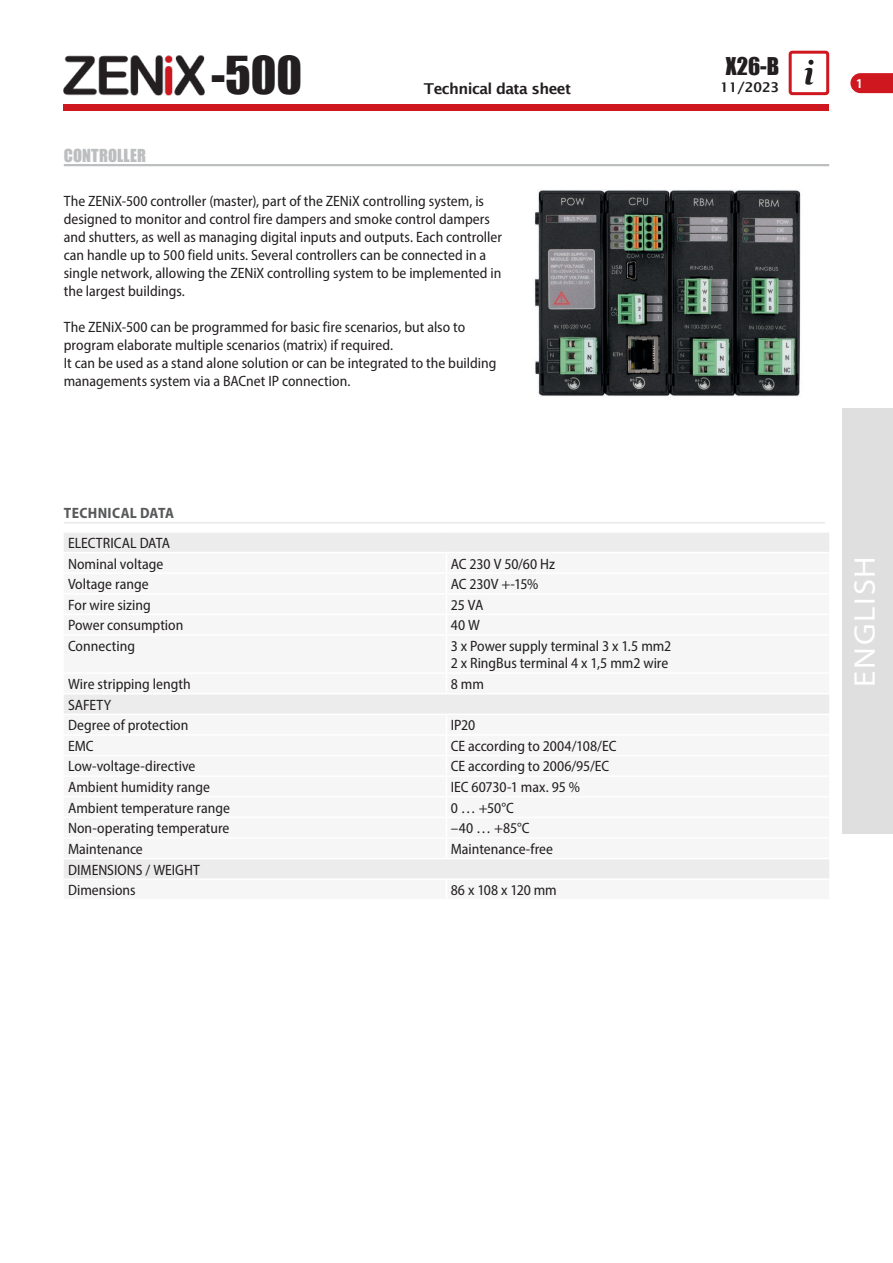
<style>
.page{position:relative;width:893px;height:1263px;background:#fff}
.page>*{position:absolute;margin:0;border:0;box-sizing:border-box;transform-origin:0 0}
.t1{font:48px "Impact";color:#231f20}
.t2{font:semi-expanded 30px "Myriad Pro";letter-spacing:.055em;color:#fff}
.t3{font:22.5px "Impact";color:#231f20}
.Titel{font:16.5px "Impact";letter-spacing:.01em;color:#bcbec0}
.Lijst{font:semi-condensed 15px/18px "Myriad Pro";color:#231f20}
.Tekst{font:semi-condensed 15px "Myriad Pro";color:#231f20}
.t4{font:600 15px "Lucida Sans";letter-spacing:-.04em;color:#231f20}
.SubTitel{font:700 semi-condensed 15px "Myriad Pro";letter-spacing:.02em;color:#58595b}
.t5{font:600 13.5px "Lucida Sans";color:#231f20}
.t6{font:700 condensed 13.5px "Myriad Pro";color:#fff}
</style>
<div class="page">
<div style="left:64px;top:104px;width:765px;height:7px;background:#ce171e"></div>
<svg style="left:850px;top:73px;width:43px;height:20px"></svg>
<svg style="left:804px;top:60px;width:10px;height:25px"></svg>
<div style="left:789px;top:51px;width:40px;height:44px;border:3px solid #ce171e;border-radius:2px"></div>
<img style="left:63px;top:55px;width:142px;height:41px">
<img style="left:515px;top:166px;width:312px;height:231px">
<div style="left:842px;top:409px;width:51px;height:425px;background:#dfdfdf"></div>
<hr style="left:64px;top:164px;width:765px;height:2px;background:#bcbec0">
<div style="left:64px;top:533px;width:765px;height:19px;background:#ececec"></div>
<svg style="left:64px;top:694px;width:765px;height:184px;fill:#f6f6f6"></svg>
<hr style="left:64px;top:714px;width:382px;height:1px;background:#fff">
<hr style="left:446px;top:714px;width:383px;height:1px;background:#fff">
<hr style="left:64px;top:734px;width:382px;height:2px;background:#fff">
<hr style="left:446px;top:734px;width:383px;height:2px;background:#fff">
<hr style="left:64px;top:755px;width:382px;height:1px;background:#fff">
<hr style="left:446px;top:755px;width:383px;height:1px;background:#fff">
<hr style="left:64px;top:775px;width:382px;height:2px;background:#fff">
<hr style="left:446px;top:775px;width:383px;height:2px;background:#fff">
<hr style="left:64px;top:796px;width:382px;height:1px;background:#fff">
<hr style="left:446px;top:796px;width:383px;height:1px;background:#fff">
<hr style="left:64px;top:817px;width:382px;height:1px;background:#fff">
<hr style="left:446px;top:817px;width:383px;height:1px;background:#fff">
<hr style="left:64px;top:837px;width:382px;height:2px;background:#fff">
<hr style="left:446px;top:837px;width:383px;height:2px;background:#fff">
<svg style="left:446px;top:715px;width:1px;height:143px"></svg>
<hr style="left:64px;top:858px;width:382px;height:1px;background:#fff">
<hr style="left:446px;top:858px;width:383px;height:1px;background:#fff">
<hr style="left:64px;top:522px;width:761px;height:1px;background:#e7e8e8">
<h1 class="t1" style="left:211px;top:38px;width:93px">-500</h1>
<p class="t4" style="left:424px;top:80px;width:149px">Technical data sheet</p>
<p class="Titel" style="left:64px;top:143px;width:84px">CONTROLLER</p>
<p class="Lijst" style="left:64px;top:192px;width:440px">The ZENiX-500 controller (master), part of the ZENiX controlling system, is designed to monitor and control fire dampers and smoke control dampers and shutters, as well as managing digital inputs and outputs. Each controller can handle up to 500 field units. Several controllers can be connected in a single network, allowing the ZENiX controlling system to be implemented in the largest buildings.</p>
<p class="Lijst" style="left:64px;top:318px;width:403px">The ZENiX-500 can be programmed for basic fire scenarios, but also to program elaborate multiple scenarios (matrix) if required.</p>
<p class="Lijst" style="left:64px;top:354px;width:434px">It can be used as a stand alone solution or can be integrated to the building managements system via a BACnet IP connection.</p>
<p class="SubTitel" style="left:64px;top:503px;width:112px">TECHNICAL DATA</p>
<p class="Tekst" style="left:68px;top:534px;width:104px">ELECTRICAL DATA</p>
<p class="Tekst" style="left:68px;top:554px;width:97px">Nominal voltage</p>
<p class="Tekst" style="left:451px;top:554px;width:106px">AC 230 V 50/60 Hz</p>
<p class="Tekst" style="left:68px;top:575px;width:82px">Voltage range</p>
<p class="Tekst" style="left:451px;top:575px;width:89px">AC 230V +-15%</p>
<p class="Tekst" style="left:68px;top:595px;width:84px">For wire sizing</p>
<p class="Tekst" style="left:451px;top:595px;width:34px">25 VA</p>
<p class="Tekst" style="left:68px;top:616px;width:117px">Power consumption</p>
<p class="Tekst" style="left:451px;top:616px;width:31px">40 W</p>
<p class="Tekst" style="left:68px;top:637px;width:69px">Connecting</p>
<p class="Tekst" style="left:451px;top:637px;width:222px">3 x Power supply terminal 3 x 1.5 mm2</p>
<p class="Tekst" style="left:451px;top:654px;width:219px">2 x RingBus terminal 4 x 1,5 mm2 wire</p>
<p class="Tekst" style="left:68px;top:675px;width:124px">Wire stripping length</p>
<p class="Tekst" style="left:451px;top:675px;width:35px">8 mm</p>
<p class="Tekst" style="left:68px;top:695px;width:45px">SAFETY</p>
<p class="Tekst" style="left:68px;top:716px;width:122px">Degree of protection</p>
<p class="Tekst" style="left:451px;top:716px;width:26px">IP20</p>
<p class="Tekst" style="left:68px;top:737px;width:27px">EMC</p>
<p class="Tekst" style="left:451px;top:737px;width:167px">CE according to 2004/108/EC</p>
<p class="Tekst" style="left:68px;top:757px;width:129px">Low-voltage-directive</p>
<p class="Tekst" style="left:451px;top:757px;width:160px">CE according to 2006/95/EC</p>
<p class="Tekst" style="left:68px;top:778px;width:144px">Ambient humidity range</p>
<p class="Tekst" style="left:451px;top:778px;width:131px">IEC 60730-1 max. 95 %</p>
<p class="Tekst" style="left:68px;top:798px;width:164px">Ambient temperature range</p>
<p class="Tekst" style="left:451px;top:798px;width:65px">0 … +50°C</p>
<p class="Tekst" style="left:68px;top:819px;width:163px">Non-operating temperature</p>
<p class="Tekst" style="left:451px;top:819px;width:80px">–40 … +85°C</p>
<p class="Tekst" style="left:68px;top:840px;width:76px">Maintenance</p>
<p class="Tekst" style="left:451px;top:840px;width:104px">Maintenance-free</p>
<p class="Tekst" style="left:68px;top:860px;width:133px">DIMENSIONS / WEIGHT</p>
<p class="Tekst" style="left:68px;top:881px;width:69px">Dimensions</p>
<p class="Tekst" style="left:451px;top:881px;width:108px">86 x 108 x 120 mm</p>
<h3 class="t3" style="left:726px;top:49px;width:55px">X26-B</h3>
<p class="t5" style="left:720px;top:80px;width:61px">11/2023</p>
<p class="t6" style="left:856px;top:75px;width:7px">1</p>
<h2 class="t2" style="left:846px;top:686px;width:132px;rotate:-90deg">ENGLISH</h2>
</div>
